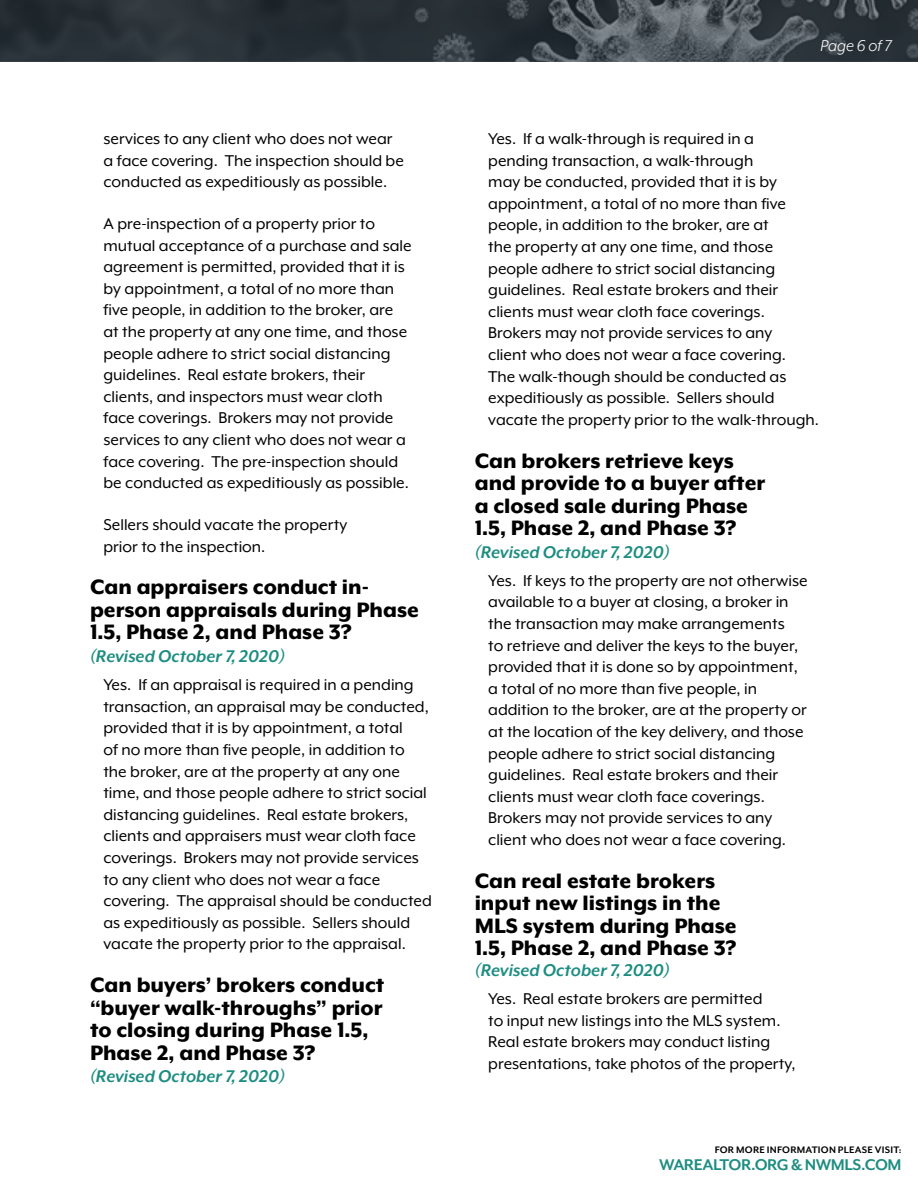
<style>
.page{position:relative;width:918px;height:1188px;background:#fff}
.page>*{position:absolute;margin:0;border:0;box-sizing:border-box;transform-origin:0 0}
.t1{font:800 24px/22.5px "Mr Eaves XL Mod OT";color:#000}
.t2{font:italic 700 19.5px "Mr Eaves XL Mod OT";color:#1e8d81}
.t3{font:18px/21.6px "Mr Eaves XL Mod OT";color:#000}
.t4{font:italic 18px "Mr Eaves XL Mod OT";color:#fff}
.t5{font:700 17.85px "Mr Eaves Mod OT";letter-spacing:-.03em;color:#1e8d81}
.t6{font:700 10.95px "Mr Eaves Mod OT";letter-spacing:.02em;color:#000}
</style>
<div class="page">
<img style="left:0;top:0;width:918px;height:61px">
<p class="t3" style="left:104px;top:128px;width:302px">services to any client who does not wear a face covering. The inspection should be conducted as expeditiously as possible.</p>
<p class="t3" style="left:104px;top:213px;width:310px">A pre-inspection of a property prior to mutual acceptance of a purchase and sale agreement is permitted, provided that it is by appointment, a total of no more than five people, in addition to the broker, are at the property at any one time, and those people adhere to strict social distancing guidelines. Real estate brokers, their clients, and inspectors must wear cloth face coverings. Brokers may not provide services to any client who does not wear a face covering. The pre-inspection should be conducted as expeditiously as possible.</p>
<p class="t3" style="left:104px;top:514px;width:245px">Sellers should vacate the property prior to the inspection.</p>
<h1 class="t1" style="left:90px;top:576px;width:330px">Can appraisers conduct in&shy;person appraisals during Phase<br>1.5, Phase 2, and Phase 3?</h1>
<p class="t2" style="left:90px;top:646px;width:197px">(Revised October 7, 2020)</p>
<p class="t3" style="left:104px;top:674px;width:330px">Yes. If an appraisal is required in a pending transaction, an appraisal may be conducted, provided that it is by appointment, a total<br>of no more than five people, in addition to the broker, are at the property at any one time, and those people adhere to strict social distancing guidelines. Real estate brokers, clients and appraisers must wear cloth face coverings. Brokers may not provide services to any client who does not wear a face covering. The appraisal should be conducted as expeditiously as possible. Sellers should vacate the property prior to the appraisal.</p>
<h1 class="t1" style="left:90px;top:974px;width:296px">Can buyers’ brokers conduct “buyer walk-throughs” prior to closing during Phase 1.5,<br>Phase 2, and Phase 3?</h1>
<p class="t2" style="left:90px;top:1067px;width:197px">(Revised October 7, 2020)</p>
<p class="t4" style="left:820px;top:36px;width:73px">Page 6 of 7</p>
<p class="t3" style="left:488px;top:128px;width:332px">Yes. If a walk-through is required in a<br>pending transaction, a walk-through<br>may be conducted, provided that it is by appointment, a total of no more than five people, in addition to the broker, are at<br>the property at any one time, and those people adhere to strict social distancing guidelines. Real estate brokers and their clients must wear cloth face coverings.<br>Brokers may not provide services to any<br>client who does not wear a face covering.<br>The walk-though should be conducted as expeditiously as possible. Sellers should vacate the property prior to the walk-through.</p>
<h1 class="t1" style="left:475px;top:449px;width:292px">Can brokers retrieve keys and provide to a buyer after a closed sale during Phase<br>1.5, Phase 2, and Phase 3?</h1>
<p class="t2" style="left:475px;top:542px;width:197px">(Revised October 7, 2020)</p>
<p class="t3" style="left:488px;top:570px;width:321px">Yes. If keys to the property are not otherwise available to a buyer at closing, a broker in the transaction may make arrangements<br>to retrieve and deliver the keys to the buyer, provided that it is done so by appointment, a total of no more than five people, in addition to the broker, are at the property or at the location of the key delivery, and those people adhere to strict social distancing guidelines. Real estate brokers and their clients must wear cloth face coverings.<br>Brokers may not provide services to any client who does not wear a face covering.</p>
<h1 class="t1" style="left:475px;top:869px;width:263px">Can real estate brokers input new listings in the<br>MLS system during Phase<br>1.5, Phase 2, and Phase 3?</h1>
<p class="t2" style="left:475px;top:960px;width:197px">(Revised October 7, 2020)</p>
<p class="t3" style="left:488px;top:988px;width:309px">Yes. Real estate brokers are permitted<br>to input new listings into the MLS system.<br>Real estate brokers may conduct listing presentations, take photos of the property,</p>
<p class="t6" style="left:715px;top:1144px;width:188px">FOR MORE INFORMATION PLEASE VISIT:</p>
<p class="t5" style="left:659px;top:1155px;width:244px">WAREALTOR.ORG &amp; NWMLS.COM</p>
</div>
